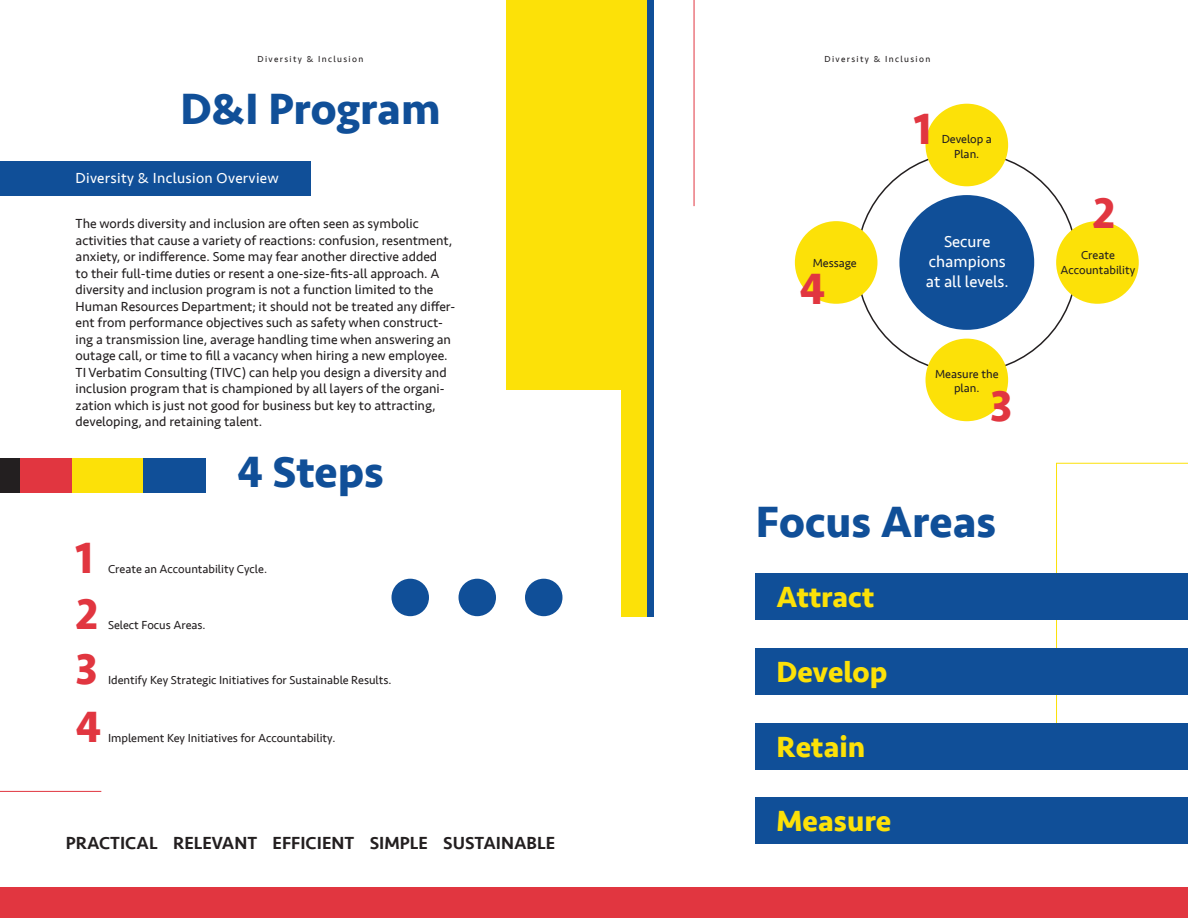
<style>
.page{position:relative;width:1188px;height:918px;background:#fff}
.page>*{position:absolute;margin:0;border:0;box-sizing:border-box;transform-origin:0 0}
.t1{font:700 45px "Seravek";color:#104f98}
.t2{font:700 45px "Seravek";color:#e13640}
.t3{font:700 30px "Seravek";color:#fce108}
.t4{font:500 18px "Seravek";color:#231f20}
.t5{font:16.5px/19.8px "Seravek";color:#fff;text-align:center}
.t6{font:15px "Seravek";letter-spacing:.02em;color:#fff}
.t7{font:13.5px/16.5px "Seravek";color:#231f20}
.t8{font:12px/14.4px "Seravek";color:#231f20;text-align:center}
.t9{font:9px "Seravek";letter-spacing:.15em;color:#231f20}
</style>
<div class="page">
<svg style="left:1056px;top:463px;width:132px;height:260px"></svg>
<div style="left:636px;top:0;width:18px;height:616px;background:#104f98"></div>
<div style="left:0;top:161px;width:310px;height:35px;background:#104f98"></div>
<div style="left:0;top:458px;width:206px;height:35px;background:#104f98"></div>
<div style="left:0;top:458px;width:142px;height:35px;background:#fce108"></div>
<div style="left:0;top:458px;width:72px;height:35px;background:#e13640"></div>
<div style="left:0;top:458px;width:20px;height:35px;background:#231f20"></div>
<div style="left:506px;top:0;width:115px;height:390px;background:#fce108"></div>
<div style="left:621px;top:0;width:26px;height:616px;background:#fce108"></div>
<div style="left:0;top:887px;width:1188px;height:31px;background:#e13640"></div>
<div style="left:525px;top:579px;width:37px;height:37px;background:#104f98;border-radius:50%"></div>
<div style="left:459px;top:579px;width:37px;height:37px;background:#104f98;border-radius:50%"></div>
<div style="left:392px;top:579px;width:37px;height:37px;background:#104f98;border-radius:50%"></div>
<hr style="left:694px;top:0;width:1px;height:206px;background:#e13640">
<hr style="left:0;top:791px;width:101px;height:1px;background:#e13640">
<div style="left:899px;top:195px;width:135px;height:135px;background:#104f98;border-radius:50%"></div>
<div style="left:926px;top:104px;width:82px;height:82px;background:#fce108;border-radius:50%"></div>
<div style="left:926px;top:339px;width:82px;height:82px;background:#fce108;border-radius:50%"></div>
<div style="left:795px;top:221px;width:83px;height:83px;background:#fce108;border-radius:50%"></div>
<div style="left:1056px;top:221px;width:83px;height:83px;background:#fce108;border-radius:50%"></div>
<div style="left:756px;top:573px;width:432px;height:46px;background:#104f98"></div>
<div style="left:756px;top:648px;width:432px;height:46px;background:#104f98"></div>
<div style="left:756px;top:723px;width:432px;height:46px;background:#104f98"></div>
<div style="left:756px;top:797px;width:432px;height:46px;background:#104f98"></div>
<p class="t9" style="left:258px;top:52px;width:107px">Diversity &amp; Inclusion</p>
<p class="t9" style="left:825px;top:52px;width:107px">Diversity &amp; Inclusion</p>
<p class="t1" style="left:180px;top:73px;width:262px">D&amp;I Program</p>
<p class="t2" style="left:914px;top:93px;width:19px">1</p>
<p class="t8" style="left:942px;top:132px;width:52px">Develop a</p>
<p class="t8" style="left:954px;top:146px;width:27px">Plan.</p>
<p class="t6" style="left:76px;top:167px;width:205px">Diversity &amp; Inclusion Overview</p>
<p class="t7" style="left:76px;top:216px;width:381px">The words diversity and inclusion are often seen as symbolic activities that cause a variety of reactions: confusion, resentment, anxiety, or indifference. Some may fear another directive added<br>to their full-time duties or resent a one-size-fits-all approach. A diversity and inclusion program is not a function limited to the Human Resources Department; it should not be treated any differ&shy;ent from performance objectives such as safety when construct&shy;ing a transmission line, average handling time when answering an outage call, or time to fill a vacancy when hiring a new employee.<br>TI Verbatim Consulting (TIVC) can help you design a diversity and inclusion program that is championed by all layers of the organi&shy;zation which is just not good for business but key to attracting, developing, and retaining talent.</p>
<p class="t1" style="left:237px;top:436px;width:148px">4 Steps</p>
<p class="t2" style="left:76px;top:522px;width:19px">1</p>
<p class="t2" style="left:76px;top:578px;width:24px">2</p>
<p class="t2" style="left:76px;top:633px;width:24px">3</p>
<p class="t2" style="left:76px;top:691px;width:27px">4</p>
<p class="t8" style="left:108px;top:562px;width:161px">Create an Accountability Cycle.</p>
<p class="t8" style="left:108px;top:617px;width:99px">Select Focus Areas.</p>
<p class="t8" style="left:108px;top:673px;width:285px">Identify Key Strategic Initiatives for Sustainable Results.</p>
<p class="t8" style="left:108px;top:731px;width:229px">Implement Key Initiatives for Accountability.</p>
<p class="t4" style="left:66px;top:832px;width:491px">PRACTICAL RELEVANT EFFICIENT SIMPLE SUSTAINABLE</p>
<p class="t8" style="left:813px;top:255px;width:45px">Message</p>
<p class="t2" style="left:799px;top:253px;width:27px">4</p>
<p class="t5" style="left:926px;top:232px;width:84px">Secure champions at all levels.</p>
<p class="t8" style="left:935px;top:367px;width:65px">Measure the plan.</p>
<p class="t2" style="left:990px;top:370px;width:24px">3</p>
<p class="t1" style="left:756px;top:486px;width:242px">Focus Areas</p>
<p class="t3" style="left:777px;top:573px;width:99px">Attract</p>
<p class="t3" style="left:777px;top:648px;width:112px">Develop</p>
<p class="t3" style="left:777px;top:723px;width:90px">Retain</p>
<p class="t3" style="left:777px;top:797px;width:116px">Measure</p>
<p class="t2" style="left:1093px;top:177px;width:24px">2</p>
<p class="t8" style="left:1081px;top:248px;width:35px">Create</p>
<p class="t8" style="left:1061px;top:262px;width:76px">Accountability</p>
</div>
